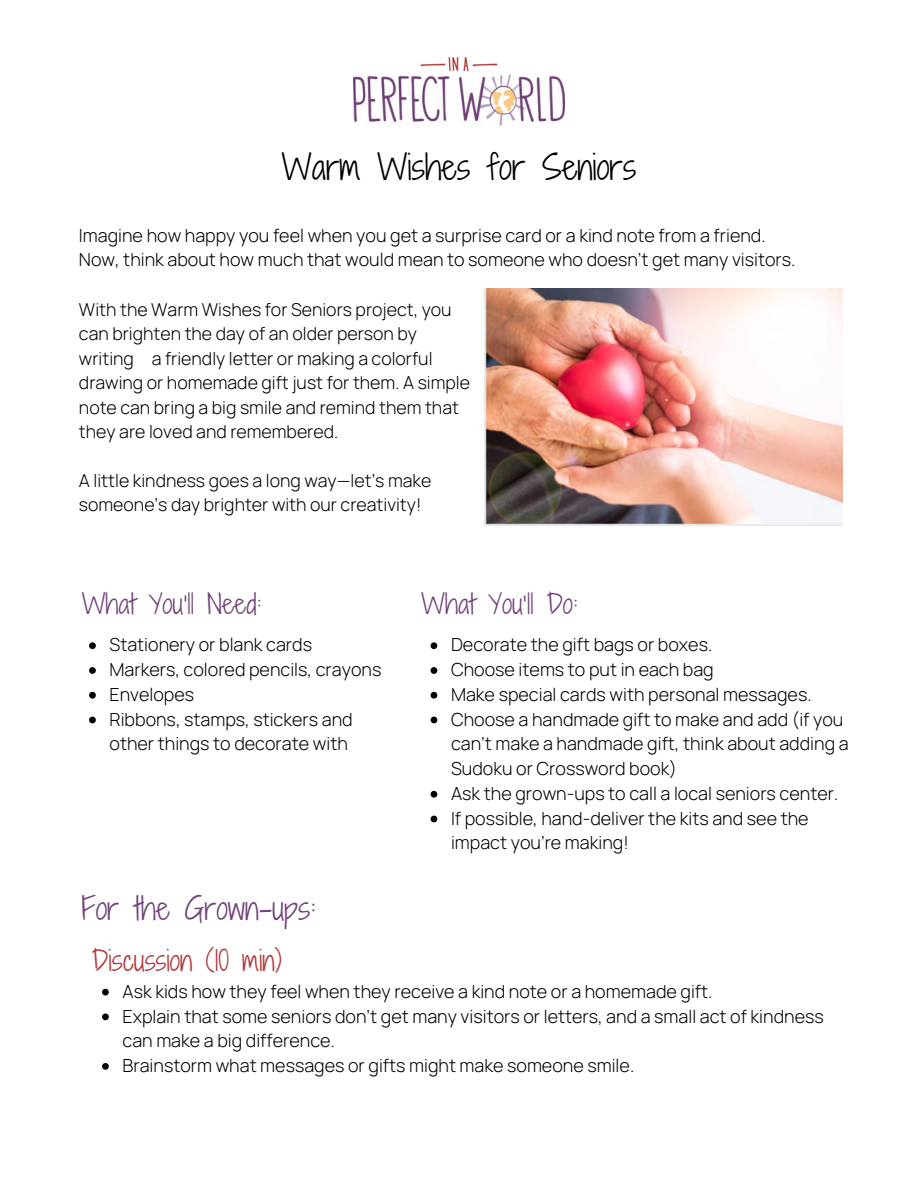
<style>
.page{position:relative;width:918px;height:1188px;background:#fff}
.page>*{position:absolute;margin:0;border:0;box-sizing:border-box;transform-origin:0 0}
.t1{font:33.45px "Shadows Into Light Two";color:#000}
.t2{font:30px "Shadows Into Light Two";color:#72457a}
.t3{font:27px "Shadows Into Light Two";color:#b1383a}
.t4{font:26.25px "Shadows Into Light Two";color:#72457a}
.t5{font:300 18px/24.8px "Manrope";color:#000}
.t6{font:300 17.7px/24.5px "Manrope";color:#000}
</style>
<div class="page">
<img style="left:353px;top:58px;width:212px;height:67px">
<img style="left:484px;top:288px;width:359px;height:237px">
<svg style="left:89px;top:642px;width:7px;height:7px"></svg>
<svg style="left:89px;top:667px;width:7px;height:7px"></svg>
<svg style="left:89px;top:692px;width:7px;height:7px"></svg>
<svg style="left:89px;top:717px;width:7px;height:6px"></svg>
<svg style="left:431px;top:642px;width:6px;height:7px"></svg>
<svg style="left:431px;top:667px;width:6px;height:7px"></svg>
<svg style="left:431px;top:692px;width:6px;height:7px"></svg>
<svg style="left:431px;top:717px;width:6px;height:6px"></svg>
<svg style="left:431px;top:791px;width:6px;height:7px"></svg>
<svg style="left:431px;top:816px;width:6px;height:6px"></svg>
<svg style="left:102px;top:989px;width:7px;height:7px"></svg>
<svg style="left:102px;top:1014px;width:7px;height:6px"></svg>
<svg style="left:102px;top:1063px;width:7px;height:7px"></svg>
<p class="t1" style="left:282px;top:143px;width:356px">Warm Wishes for Seniors</p>
<p class="t5" style="left:79px;top:222px;width:718px">Imagine how happy you feel when you get a surprise card or a kind note from a friend.<br>Now, think about how much that would mean to someone who doesn’t get many visitors.</p>
<h1 class="t6" style="left:79px;top:297px;width:393px">With the Warm Wishes for Seniors project, you can brighten the day of an older person by writing a friendly letter or making a colorful drawing or homemade gift just for them. A simple note can bring a big smile and remind them that they are loved and remembered.</h1>
<p class="t6" style="left:79px;top:468px;width:354px">A little kindness goes a long way—let’s make someone’s day brighter with our creativity!</p>
<p class="t4" style="left:82px;top:585px;width:181px">What You’ll Need:</p>
<p class="t4" style="left:421px;top:585px;width:158px">What You’ll Do:</p>
<p class="t5" style="left:451px;top:632px;width:263px">Decorate the gift bags or boxes.</p>
<p class="t5" style="left:451px;top:657px;width:264px">Choose items to put in each bag</p>
<h3 class="t5" style="left:451px;top:682px;width:362px">Make special cards with personal messages.</h3>
<p class="t5" style="left:451px;top:706px;width:399px">Choose a handmade gift to make and add (if you can’t make a handmade gift, think about adding a<br>Sudoku or Crossword book)</p>
<p class="t5" style="left:451px;top:781px;width:389px">Ask the grown-ups to call a local seniors center.</p>
<p class="t5" style="left:451px;top:805px;width:359px">If possible, hand-deliver the kits and see the impact you’re making!</p>
<p class="t5" style="left:110px;top:632px;width:204px">Stationery or blank cards</p>
<p class="t5" style="left:110px;top:657px;width:273px">Markers, colored pencils, crayons</p>
<p class="t5" style="left:110px;top:682px;width:86px">Envelopes</p>
<h3 class="t5" style="left:110px;top:706px;width:245px">Ribbons, stamps, stickers and other things to decorate with</h3>
<h3 class="t2" style="left:82px;top:886px;width:236px">For the Grown-ups:</h3>
<p class="t3" style="left:92px;top:941px;width:191px">Discussion (10 min)</p>
<p class="t5" style="left:123px;top:978px;width:591px">Ask kids how they feel when they receive a kind note or a homemade gift.</p>
<p class="t5" style="left:123px;top:1003px;width:703px">Explain that some seniors don’t get many visitors or letters, and a small act of kindness can make a big difference.</p>
<h2 class="t5" style="left:123px;top:1053px;width:513px">Brainstorm what messages or gifts might make someone smile.</h2>
</div>
